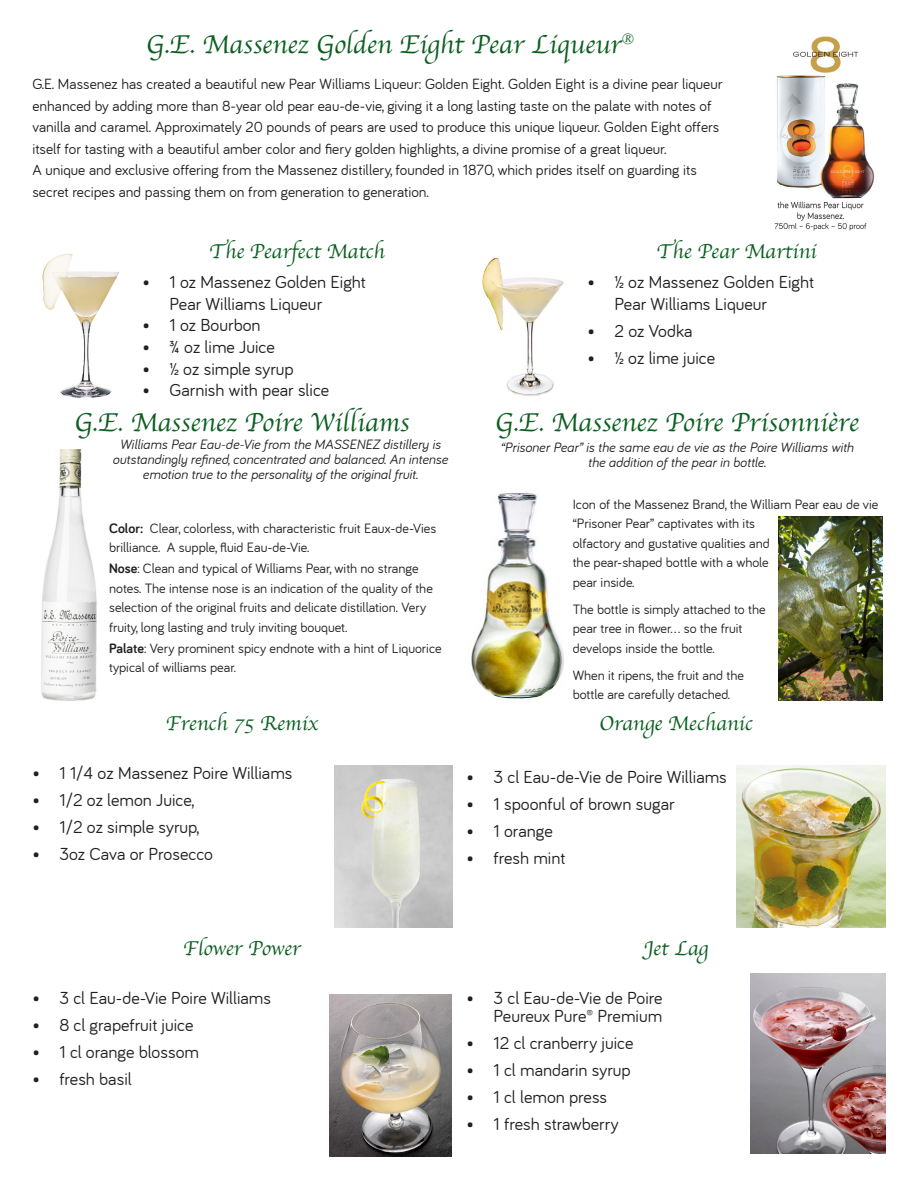
<style>
.page{position:relative;width:918px;height:1188px;background:#fff}
.page>*{position:absolute;margin:0;border:0;box-sizing:border-box;transform-origin:0 0}
.t1{font:27px "Apple Chancery";color:#0d5f22}
.t2{font:21px "Apple Chancery";color:#0d5f22}
.t3{font:18px/21.6px "Bariol";color:#231f20}
.t4{font:15.3px/21.6px "Bariol";color:#231f20}
.t5{font:14.1px/19.5px "Bariol";color:#231f20}
.t6{font:italic 14.1px/15px "Bariol";color:#231f20;text-align:center}
.s1{font-weight:700}
</style>
<div class="page">
<img style="left:335px;top:766px;width:117px;height:162px">
<img style="left:736px;top:766px;width:150px;height:162px">
<img style="left:330px;top:994px;width:121px;height:162px">
<img style="left:751px;top:974px;width:135px;height:180px">
<img style="left:774px;top:36px;width:101px;height:195px">
<img style="left:42px;top:253px;width:78px;height:145px">
<img style="left:482px;top:257px;width:82px;height:140px">
<img style="left:779px;top:517px;width:103px;height:184px">
<img style="left:41px;top:449px;width:56px;height:252px">
<img style="left:471px;top:493px;width:93px;height:206px">
<p class="t1" style="left:146px;top:23px;width:489px">G.E. Massenez Golden Eight Pear Liqueur<sup>®</sup></p>
<p class="t4" style="left:32px;top:73px;width:692px">G.E. Massenez has created a beautiful new Pear Williams Liqueur: Golden Eight. Golden Eight is a divine pear liqueur</p>
<p class="t4" style="left:32px;top:95px;width:681px">enhanced by adding more than 8-year old pear eau-de-vie, giving it a long lasting taste on the palate with notes of</p>
<p class="t4" style="left:32px;top:116px;width:688px">vanilla and caramel. Approximately 20 pounds of pears are used to produce this unique liqueur. Golden Eight offers itself for tasting with a beautiful amber color and fiery golden highlights, a divine promise of a great liqueur.</p>
<p class="t4" style="left:32px;top:159px;width:666px">A unique and exclusive offering from the Massenez distillery, founded in 1870, which prides itself on guarding its</p>
<p class="t4" style="left:32px;top:181px;width:398px">secret recipes and passing them on from generation to generation.</p>
<p class="t2" style="left:209px;top:235px;width:177px">The Pearfect Match</p>
<p class="t3" style="left:170px;top:271px;width:198px;text-indent:-27px">• 1 oz Massenez Golden Eight<br>Pear Williams Liqueur</p>
<p class="t3" style="left:143px;top:315px;width:120px">• 1 oz Bourbon</p>
<p class="t3" style="left:143px;top:336px;width:134px">• ¾ oz lime Juice</p>
<p class="t3" style="left:143px;top:358px;width:153px">• ½ oz simple syrup</p>
<p class="t3" style="left:143px;top:379px;width:188px">• Garnish with pear slice</p>
<p class="t1" style="left:74px;top:400px;width:337px">G.E. Massenez Poire Williams</p>
<p class="t6" style="left:113px;top:436px;width:337px">Williams Pear Eau-de-Vie from the MASSENEZ distillery is outstandingly refined, concentrated and balanced. An intense emotion true to the personality of the original fruit.</p>
<p class="t5" style="left:109px;top:518px;width:329px"><span class="s1">Color:</span> Clear, colorless, with characteristic fruit Eaux-de-Vies brilliance. A supple, fluid Eau-de-Vie.</p>
<p class="t5" style="left:109px;top:559px;width:325px"><span class="s1">Nose</span>: Clean and typical of Williams Pear, with no strange notes. The intense nose is an indication of the quality of the selection of the original fruits and delicate distillation. Very fruity, long lasting and truly inviting bouquet.</p>
<p class="t5" style="left:109px;top:638px;width:334px"><span class="s1">Palate</span>: Very prominent spicy endnote with a hint of Liquorice typical of williams pear.</p>
<p class="t2" style="left:166px;top:707px;width:154px">French 75 Remix</p>
<p class="t3" style="left:32px;top:762px;width:262px">• 1 1/4 oz Massenez Poire Williams</p>
<p class="t3" style="left:32px;top:789px;width:164px">• 1/2 oz lemon Juice,</p>
<p class="t3" style="left:32px;top:816px;width:169px">• 1/2 oz simple syrup,</p>
<p class="t3" style="left:32px;top:843px;width:182px">• 3oz Cava or Prosecco</p>
<p class="t2" style="left:657px;top:235px;width:161px">The Pear Martini</p>
<p class="t3" style="left:615px;top:271px;width:201px;text-indent:-27px">• ½ oz Massenez Golden Eight<br>Pear Williams Liqueur</p>
<p class="t3" style="left:588px;top:320px;width:107px">• 2 oz Vodka</p>
<p class="t3" style="left:588px;top:347px;width:129px">• ½ oz lime juice</p>
<p class="t1" style="left:495px;top:400px;width:365px">G.E. Massenez Poire Prisonnière</p>
<p class="t6" style="left:500px;top:439px;width:355px">“Prisoner Pear” is the same eau de vie as the Poire Williams with</p>
<p class="t6" style="left:588px;top:454px;width:180px">the addition of the pear in bottle.</p>
<p class="t5" style="left:573px;top:494px;width:307px">Icon of the Massenez Brand, the William Pear eau de vie “Prisoner Pear” captivates with its<br>olfactory and gustative qualities and<br>the pear-shaped bottle with a whole<br>pear inside.</p>
<p class="t5" style="left:573px;top:599px;width:194px">The bottle is simply attached to the pear tree in flower… so the fruit</p>
<p class="t5" style="left:573px;top:638px;width:144px">develops inside the bottle.</p>
<p class="t5" style="left:573px;top:665px;width:173px">When it ripens, the fruit and the bottle are carefully detached.</p>
<p class="t2" style="left:599px;top:707px;width:155px">Orange Mechanic</p>
<p class="t3" style="left:467px;top:766px;width:262px">• 3 cl Eau-de-Vie de Poire Williams</p>
<p class="t3" style="left:467px;top:793px;width:210px">• 1 spoonful of brown sugar</p>
<p class="t3" style="left:467px;top:820px;width:88px">• 1 orange</p>
<p class="t3" style="left:467px;top:847px;width:100px">• fresh mint</p>
<p class="t2" style="left:183px;top:932px;width:119px">Flower Power</p>
<p class="t3" style="left:32px;top:987px;width:240px">• 3 cl Eau-de-Vie Poire Williams</p>
<p class="t3" style="left:32px;top:1014px;width:163px">• 8 cl grapefruit juice</p>
<p class="t3" style="left:32px;top:1041px;width:168px">• 1 cl orange blossom</p>
<p class="t3" style="left:32px;top:1068px;width:101px">• fresh basil</p>
<p class="t2" style="left:644px;top:932px;width:66px">Jet Lag</p>
<p class="t3" style="left:467px;top:989px;width:198px;line-height:18px;text-align:right">• 3 cl Eau-de-Vie de Poire<br>Peureux Pure® Premium</p>
<p class="t3" style="left:467px;top:1032px;width:169px">• 12 cl cranberry juice</p>
<p class="t3" style="left:467px;top:1059px;width:166px">• 1 cl mandarin syrup</p>
<p class="t3" style="left:467px;top:1086px;width:142px">• 1 cl lemon press</p>
<p class="t3" style="left:467px;top:1113px;width:154px">• 1 fresh strawberry</p>
</div>
